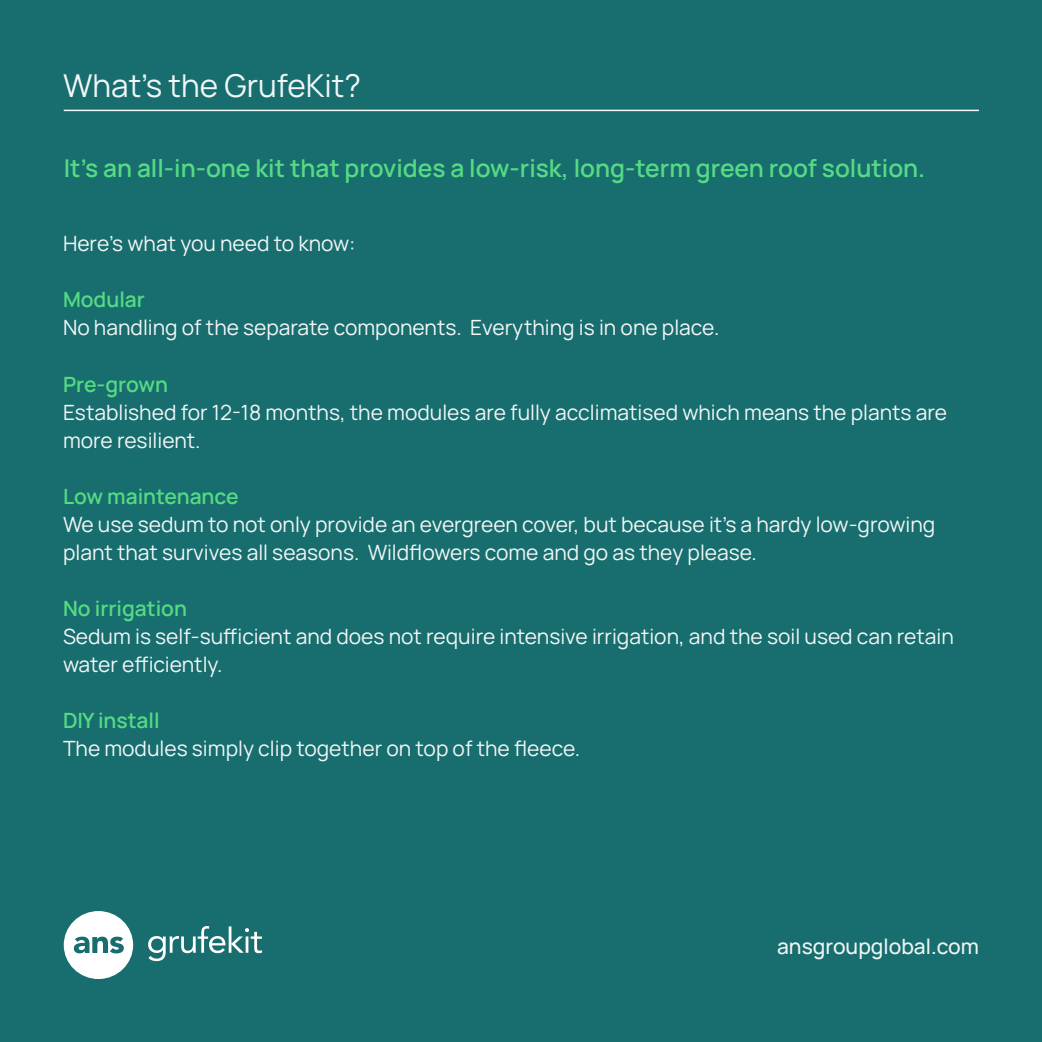
<style>
.page{position:relative;width:1042px;height:1042px;background:#186e6e}
.page>*{position:absolute;margin:0;border:0;box-sizing:border-box;transform-origin:0 0}
.t1{font:31.5px "Manrope";color:#f2f6f7}
.t2{font:600 24.5px "Manrope";color:#56db84}
.t3{font:21px/28px "Manrope";color:#f2f6f7}
.t4{font:600 21px "Manrope";color:#56db84}
.t5{font:500 21px "Manrope";color:#f2f6f7}
</style>
<div class="page">
<svg style="left:64px;top:911px;width:69px;height:68px"></svg>
<svg style="left:148px;top:926px;width:114px;height:35px"></svg>
<hr style="left:64px;top:110px;width:915px;height:1px;background:#f2f6f7">
<h1 class="t1" style="left:63px;top:63px;width:299px">What’s the GrufeKit?</h1>
<p class="t2" style="left:64px;top:151px;width:863px">It’s an all-in-one kit that provides a low-risk, long-term green roof solution.</p>
<p class="t3" style="left:63px;top:229px;width:294px">Here’s what you need to know:</p>
<p class="t4" style="left:63px;top:285px;width:83px">Modular</p>
<p class="t3" style="left:63px;top:313px;width:658px">No handling of the separate components. Everything is in one place.</p>
<p class="t4" style="left:63px;top:369px;width:106px">Pre-grown</p>
<p class="t3" style="left:63px;top:397px;width:885px">Established for 12-18 months, the modules are fully acclimatised which means the plants are more resilient.</p>
<p class="t4" style="left:63px;top:481px;width:177px">Low maintenance</p>
<p class="t3" style="left:63px;top:509px;width:874px">We use sedum to not only provide an evergreen cover, but because it’s a hardy low-growing plant that survives all seasons. Wildflowers come and go as they please.</p>
<p class="t4" style="left:63px;top:593px;width:125px">No irrigation</p>
<p class="t3" style="left:63px;top:621px;width:892px">Sedum is self-sufficient and does not require intensive irrigation, and the soil used can retain water efficiently.</p>
<p class="t4" style="left:63px;top:705px;width:98px">DIY install</p>
<p class="t3" style="left:63px;top:733px;width:519px">The modules simply clip together on top of the fleece.</p>
<p class="t5" style="left:777px;top:932px;width:203px">ansgroupglobal.com</p>
</div>
